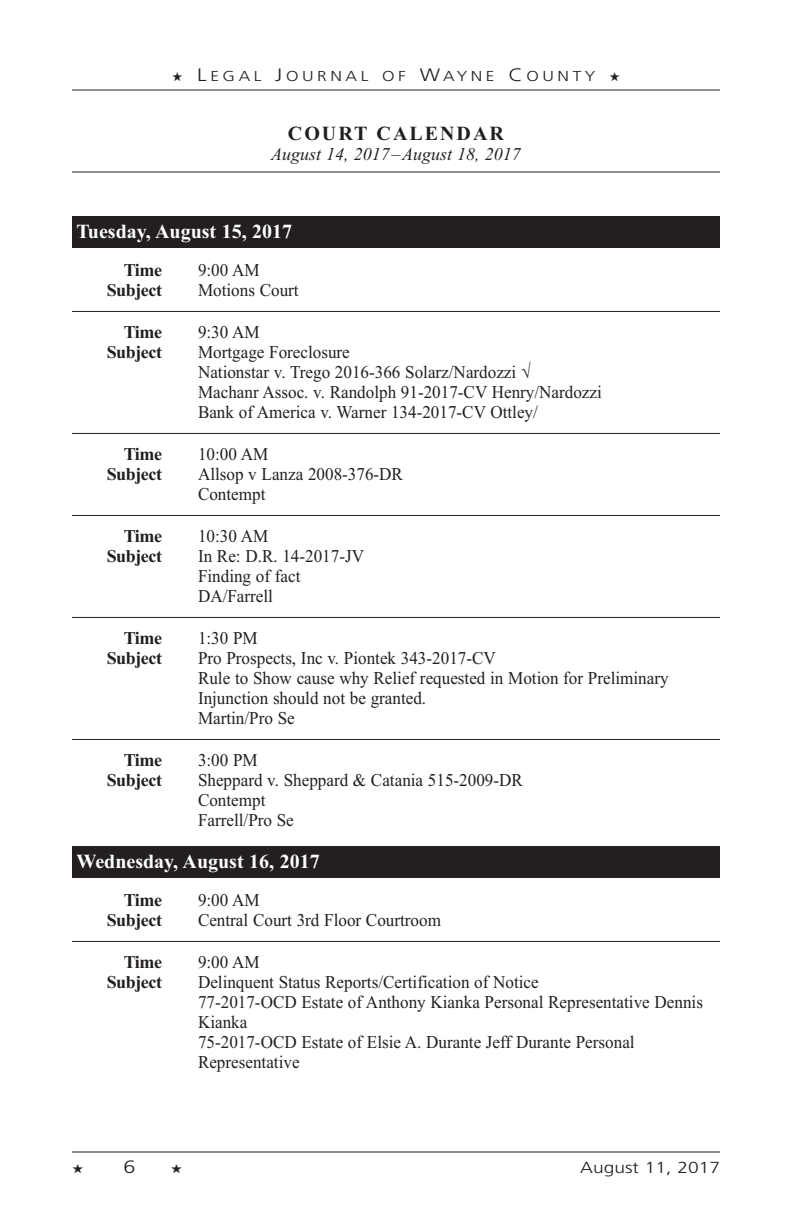
<style>
.page{position:relative;width:792px;height:1224px;background:#fff}
.page>*{position:absolute;margin:0;border:0;box-sizing:border-box;transform-origin:0 0}
.t1{font:700 20px "Times New Roman";color:#fff}
.t2{font:700 20px "Times New Roman";letter-spacing:.1em;color:#231f20}
.t3{font:18px/20px "Times New Roman";color:#231f20;scale:.95 1}
.t4{font:700 18px "Times New Roman";letter-spacing:-.025em;color:#231f20}
.t5{font:italic 18px "Times New Roman";color:#231f20}
.t6{font:300 18px "Frutiger LT Std";color:#231f20;scale:1.2 1}
.t7{font:300 16px "Frutiger LT Std";color:#231f20;scale:1.2 1}
.t8{font:300 14.4px "Frutiger LT Std";letter-spacing:.21em;color:#231f20;scale:1.2 1}
.s1{font-size:18px}
</style>
<div class="page">
<hr style="left:72px;top:90px;width:648px;height:1px;background:#231f20">
<hr style="left:72px;top:1152px;width:648px;height:1px;background:#231f20">
<div style="left:72px;top:216px;width:648px;height:22px;background:#231f20"></div>
<div style="left:72px;top:238px;width:648px;height:10px;background:#231f20"></div>
<hr style="left:72px;top:311px;width:648px;height:1px;background:#231f20">
<hr style="left:72px;top:433px;width:648px;height:1px;background:#231f20">
<hr style="left:72px;top:515px;width:648px;height:1px;background:#231f20">
<hr style="left:72px;top:617px;width:648px;height:1px;background:#231f20">
<hr style="left:72px;top:739px;width:648px;height:1px;background:#231f20">
<div style="left:72px;top:846px;width:648px;height:22px;background:#231f20"></div>
<div style="left:72px;top:868px;width:648px;height:10px;background:#231f20"></div>
<hr style="left:72px;top:941px;width:648px;height:1px;background:#231f20">
<hr style="left:72px;top:171px;width:648px;height:1px;background:#231f20">
<p class="t8" style="left:172px;top:70px;width:375px">★ <span class="s1">L</span>EGAL <span class="s1">J</span>OURNAL OF <span class="s1">W</span>AYNE <span class="s1">C</span>OUNTY ★</p>
<p class="t2" style="left:288px;top:121px;width:217px">COURT CALENDAR</p>
<p class="t5" style="left:271px;top:143px;width:251px">August 14, 2017–August 18, 2017</p>
<p class="t1" style="left:76px;top:219px;width:217px">Tuesday, August 15, 2017</p>
<p class="t4" style="left:124px;top:259px;width:40px">Time</p>
<p class="t3" style="left:198px;top:260px;width:66px">9:00 AM</p>
<p class="t4" style="left:107px;top:279px;width:57px">Subject</p>
<p class="t3" style="left:198px;top:280px;width:107px">Motions Court</p>
<p class="t4" style="left:124px;top:321px;width:40px">Time</p>
<p class="t3" style="left:198px;top:322px;width:66px">9:30 AM</p>
<p class="t4" style="left:107px;top:341px;width:57px">Subject</p>
<p class="t3" style="left:198px;top:342px;width:427px">Mortgage Foreclosure<br>Nationstar v. Trego 2016-366 Solarz/Nardozzi √<br>Machanr Assoc. v. Randolph 91-2017-CV Henry/Nardozzi Bank of America v. Warner 134-2017-CV Ottley/</p>
<p class="t4" style="left:124px;top:443px;width:40px">Time</p>
<p class="t3" style="left:198px;top:444px;width:75px">10:00 AM</p>
<p class="t4" style="left:107px;top:463px;width:57px">Subject</p>
<p class="t3" style="left:198px;top:464px;width:217px">Allsop v Lanza 2008-376-DR<br>Contempt</p>
<p class="t4" style="left:124px;top:525px;width:40px">Time</p>
<p class="t3" style="left:198px;top:526px;width:75px">10:30 AM</p>
<p class="t4" style="left:107px;top:545px;width:57px">Subject</p>
<p class="t3" style="left:198px;top:546px;width:176px">In Re: D.R. 14-2017-JV<br>Finding of fact<br>DA/Farrell</p>
<p class="t4" style="left:124px;top:627px;width:40px">Time</p>
<p class="t3" style="left:198px;top:628px;width:64px">1:30 PM</p>
<p class="t4" style="left:107px;top:647px;width:57px">Subject</p>
<p class="t3" style="left:198px;top:648px;width:497px">Pro Prospects, Inc v. Piontek 343-2017-CV<br>Rule to Show cause why Relief requested in Motion for Preliminary Injunction should not be granted.<br>Martin/Pro Se</p>
<p class="t4" style="left:124px;top:749px;width:40px">Time</p>
<p class="t3" style="left:198px;top:750px;width:64px">3:00 PM</p>
<p class="t4" style="left:107px;top:769px;width:57px">Subject</p>
<p class="t3" style="left:198px;top:770px;width:344px">Sheppard v. Sheppard &amp; Catania 515-2009-DR<br>Contempt<br>Farrell/Pro Se</p>
<p class="t1" style="left:76px;top:849px;width:245px">Wednesday, August 16, 2017</p>
<p class="t4" style="left:124px;top:889px;width:40px">Time</p>
<p class="t3" style="left:198px;top:890px;width:66px">9:00 AM</p>
<p class="t4" style="left:107px;top:909px;width:57px">Subject</p>
<p class="t3" style="left:198px;top:910px;width:257px">Central Court 3rd Floor Courtroom</p>
<p class="t4" style="left:124px;top:951px;width:40px">Time</p>
<p class="t3" style="left:198px;top:952px;width:66px">9:00 AM</p>
<p class="t4" style="left:107px;top:971px;width:57px">Subject</p>
<p class="t3" style="left:198px;top:972px;width:533px">Delinquent Status Reports/Certification of Notice<br>77-2017-OCD Estate of Anthony Kianka Personal Representative Dennis Kianka<br>75-2017-OCD Estate of Elsie A. Durante Jeff Durante Personal Representative</p>
<p class="t6" style="left:72px;top:1159px;width:54px">★ 6</p>
<p class="t7" style="left:580px;top:1161px;width:118px">August 11, 2017</p>
</div>
